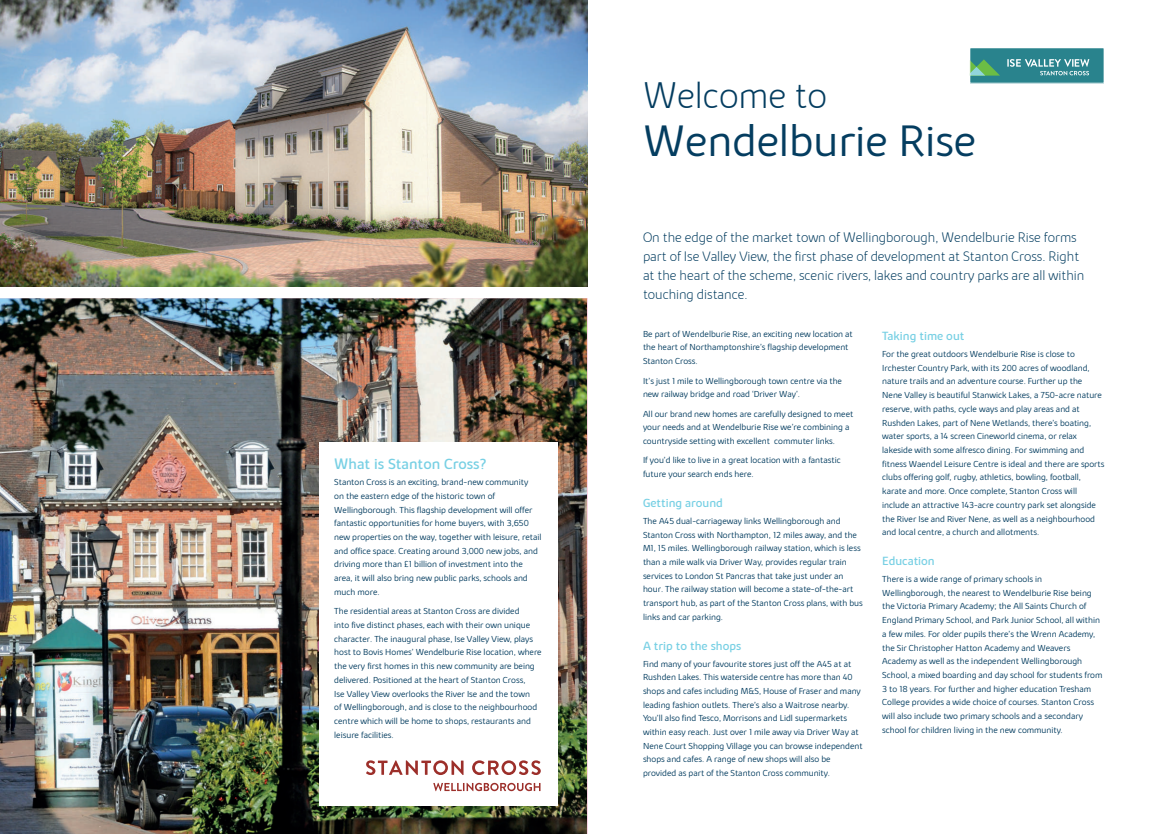
<style>
.page{position:relative;width:1174px;height:834px;background:#fff}
.page>*{position:absolute;margin:0;border:0;box-sizing:border-box;transform-origin:0 0}
.t1{font:300 45.5px "Bovis Sans";color:#043d60}
.t2{font:200 37.4px "Bovis Sans";color:#043d60}
.t3{font:15px "Bovis Sans";color:#78d0e4}
.t4{font:200 14px/19px "Bovis Sans";color:#043d60}
.t5{font:12px "Bovis Sans";color:#78d0e4}
.t6{font:300 9px/13.7px "Bovis Sans";color:#043d60}
</style>
<div class="page">
<img style="left:0;top:298px;width:587px;height:535px">
<img style="left:0;top:0;width:587px;height:287px">
<img style="left:319px;top:442px;width:238px;height:231px">
<img style="left:319px;top:673px;width:238px;height:132px">
<svg style="left:472px;top:760px;width:69px;height:14px"></svg>
<svg style="left:366px;top:760px;width:97px;height:14px"></svg>
<svg style="left:433px;top:782px;width:107px;height:9px"></svg>
<div style="left:969px;top:48px;width:134px;height:35px;background:#29838d"></div>
<svg style="left:971px;top:59px;width:29px;height:17px"></svg>
<svg style="left:1007px;top:59px;width:82px;height:16px"></svg>
<div style="left:969px;top:47px;width:135px;height:37px;border:1px solid #fff"></div>
<h3 class="t3" style="left:334px;top:454px;width:154px">What is Stanton Cross?</h3>
<p class="t6" style="left:334px;top:475px;width:209px">Stanton Cross is an exciting, brand-new community<br>on the eastern edge of the historic town of Wellingborough. This flagship development will offer fantastic opportunities for home buyers, with 3,650 new properties on the way, together with leisure, retail and office space. Creating around 3,000 new jobs, and driving more than £1 billion of investment into the area, it will also bring new public parks, schools and much more.</p>
<p class="t6" style="left:334px;top:604px;width:209px">The residential areas at Stanton Cross are divided<br>into five distinct phases, each with their own unique character. The inaugural phase, Ise Valley View, plays host to Bovis Homes’ Wendelburie Rise location, where the very first homes in this new community are being delivered. Positioned at the heart of Stanton Cross,<br>Ise Valley View overlooks the River Ise and the town<br>of Wellingborough, and is close to the neighbourhood centre which will be home to shops, restaurants and leisure facilities.</p>
<h2 class="t2" style="left:643px;top:75px;width:186px">Welcome to</h2>
<h1 class="t1" style="left:643px;top:114px;width:335px">Wendelburie Rise</h1>
<p class="t4" style="left:643px;top:227px;width:443px">On the edge of the market town of Wellingborough, Wendelburie Rise forms part of Ise Valley View, the first phase of development at Stanton Cross. Right at the heart of the scheme, scenic rivers, lakes and country parks are all within touching distance.</p>
<p class="t6" style="left:643px;top:327px;width:211px">Be part of Wendelburie Rise, an exciting new location at the heart of Northamptonshire’s flagship development<br>Stanton Cross.</p>
<p class="t6" style="left:643px;top:373px;width:200px">It’s just 1 mile to Wellingborough town centre via the new railway bridge and road ‘Driver Way’.</p>
<p class="t6" style="left:643px;top:406px;width:212px">All our brand new homes are carefully designed to meet your needs and at Wendelburie Rise we’re combining a countryside setting with excellent commuter links.</p>
<p class="t6" style="left:643px;top:453px;width:199px">If you’d like to live in a great location with a fantastic future your search ends here.</p>
<h3 class="t5" style="left:643px;top:496px;width:81px">Getting around</h3>
<p class="t6" style="left:643px;top:514px;width:221px">The A45 dual-carriageway links Wellingborough and Stanton Cross with Northampton, 12 miles away, and the M1, 15 miles. Wellingborough railway station, which is less than a mile walk via Driver Way, provides regular train services to London St Pancras that take just under an hour. The railway station will become a state-of-the-art transport hub, as part of the Stanton Cross plans, with bus links and car parking.</p>
<h3 class="t5" style="left:643px;top:638px;width:100px">A trip to the shops</h3>
<p class="t6" style="left:643px;top:656px;width:221px">Find many of your favourite stores just off the A45 at at Rushden Lakes. This waterside centre has more than 40 shops and cafes including M&amp;S, House of Fraser and many leading fashion outlets. There’s also a Waitrose nearby.<br>You’ll also find Tesco, Morrisons and Lidl supermarkets within easy reach. Just over 1 mile away via Driver Way at Nene Court Shopping Village you can browse independent shops and cafes. A range of new shops will also be provided as part of the Stanton Cross community.</p>
<h3 class="t5" style="left:882px;top:329px;width:84px">Taking time out</h3>
<p class="t6" style="left:882px;top:347px;width:224px">For the great outdoors Wendelburie Rise is close to Irchester Country Park, with its 200 acres of woodland, nature trails and an adventure course. Further up the Nene Valley is beautiful Stanwick Lakes, a 750-acre nature reserve, with paths, cycle ways and play areas and at Rushden Lakes, part of Nene Wetlands, there’s boating, water sports, a 14 screen Cineworld cinema, or relax lakeside with some alfresco dining. For swimming and fitness Waendel Leisure Centre is ideal and there are sports clubs offering golf, rugby, athletics, bowling, football, karate and more. Once complete, Stanton Cross will include an attractive 143-acre country park set alongside the River Ise and River Nene, as well as a neighbourhood and local centre, a church and allotments.</p>
<h3 class="t5" style="left:882px;top:554px;width:54px">Education</h3>
<p class="t6" style="left:882px;top:572px;width:222px">There is a wide range of primary schools in Wellingborough, the nearest to Wendelburie Rise being the Victoria Primary Academy; the All Saints Church of England Primary School, and Park Junior School, all within a few miles. For older pupils there’s the Wrenn Academy, the Sir Christopher Hatton Academy and Weavers Academy as well as the independent Wellingborough School, a mixed boarding and day school for students from 3 to 18 years. For further and higher education Tresham College provides a wide choice of courses. Stanton Cross will also include two primary schools and a secondary school for children living in the new community.</p>
</div>
